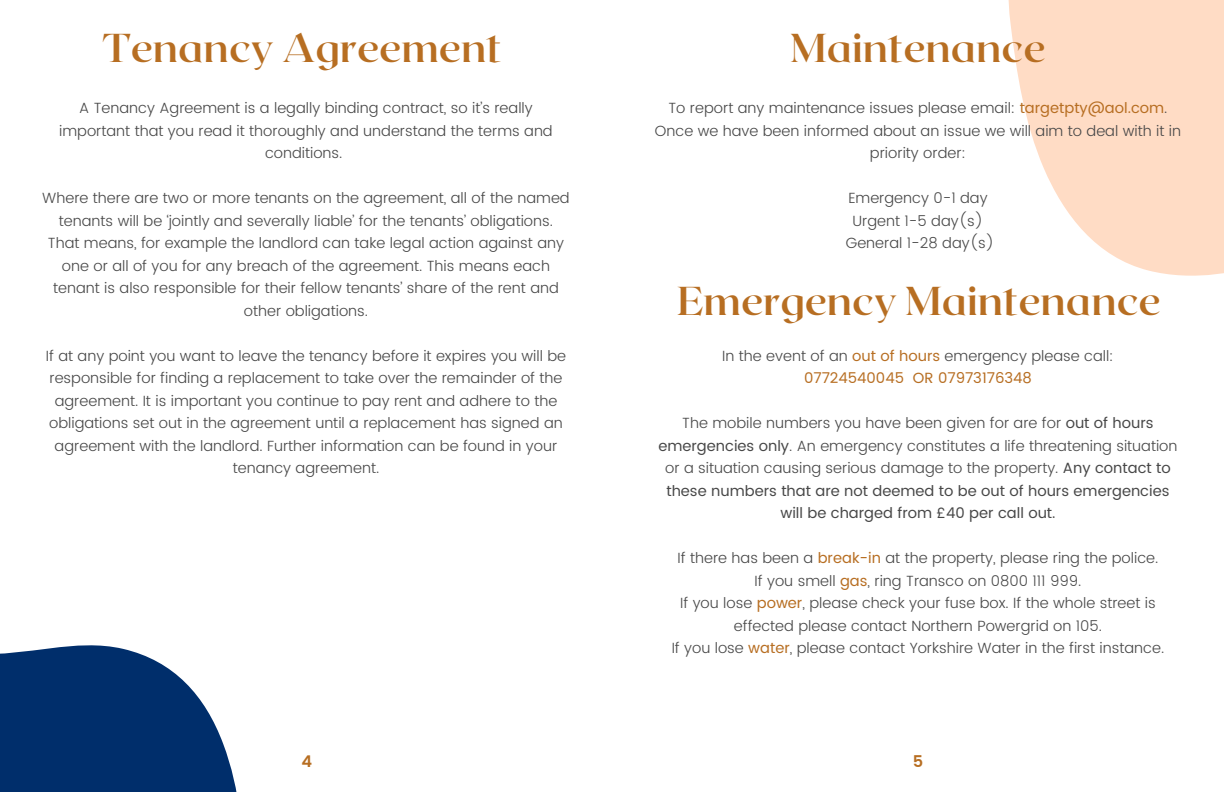
<style>
.page{position:relative;width:1224px;height:792px;background:#fff}
.page>*{position:absolute;margin:0;border:0;box-sizing:border-box;transform-origin:0 0}
.t1{font:700 40.3px "Roxborough CF";color:#b76e22}
.t2{font:600 16.2px "Poppins";color:#b76e22}
.t3{font:300 14.8px/22.5px "Poppins";color:#474747;text-align:center}
.s1{font-weight:400;color:#b76e22}
.s2{font-weight:400}
</style>
<div class="page">
<svg style="left:0;top:645px;width:237px;height:147px;fill:#002e6b"></svg>
<svg style="left:1008px;top:0;width:216px;height:276px;fill:#ffdcc5"></svg>
<h1 class="t1" style="left:102px;top:21px;width:401px">Tenancy Agreement</h1>
<h1 class="t1" style="left:790px;top:21px;width:257px">Maintenance</h1>
<p class="t3" style="left:655px;top:97px;width:528px">To report any maintenance issues please email: <span class="s1">targetpty@aol.com</span>.<br>Once we have been informed about an issue we will aim to deal with it in priority order:</p>
<p class="t3" style="left:846px;top:187px;width:150px">Emergency 0-1 day<br>Urgent 1-5 day(s)<br>General 1-28 day(s)</p>
<p class="t3" style="left:59px;top:97px;width:495px">A Tenancy Agreement is a legally binding contract, so it’s really important that you read it thoroughly and understand the terms and conditions.</p>
<p class="t3" style="left:42px;top:187px;width:529px">Where there are two or more tenants on the agreement, all of the named tenants will be ‘jointly and severally liable’ for the tenants’ obligations.<br>That means, for example the landlord can take legal action against any one or all of you for any breach of the agreement. This means each tenant is also responsible for their fellow tenants’ share of the rent and other obligations.</p>
<p class="t3" style="left:46px;top:344px;width:522px">If at any point you want to leave the tenancy before it expires you will be responsible for finding a replacement to take over the remainder of the agreement. It is important you continue to pay rent and adhere to the obligations set out in the agreement until a replacement has signed an agreement with the landlord. Further information can be found in your tenancy agreement.</p>
<h1 class="t1" style="left:677px;top:275px;width:485px">Emergency Maintenance</h1>
<p class="t3" style="left:722px;top:344px;width:393px">In the event of an <span class="s1">out of hours</span> emergency please call:<br><span class="s1">07724540045 OR 07973176348</span></p>
<p class="t3" style="left:658px;top:412px;width:521px">The mobile numbers you have been given for are for <span class="s2">out of hours emergencies only</span>. An emergency constitutes a life threatening situation or a situation causing serious damage to the property. <span class="s2">Any contact to these numbers that are not deemed to be out of hours emergencies will be charged from £40 per call out.</span></p>
<p class="t3" style="left:672px;top:547px;width:494px">If there has been a <span class="s1">break-in</span> at the property, please ring the police.<br>If you smell <span class="s1">gas</span>, ring Transco on 0800 111 999.<br>If you lose <span class="s1">power</span>, please check your fuse box. If the whole street is effected please contact Northern Powergrid on 105.<br>If you lose <span class="s1">water</span>, please contact Yorkshire Water in the first instance.</p>
<p class="t2" style="left:302px;top:752px;width:12px">4</p>
<p class="t2" style="left:913px;top:752px;width:12px">5</p>
</div>
